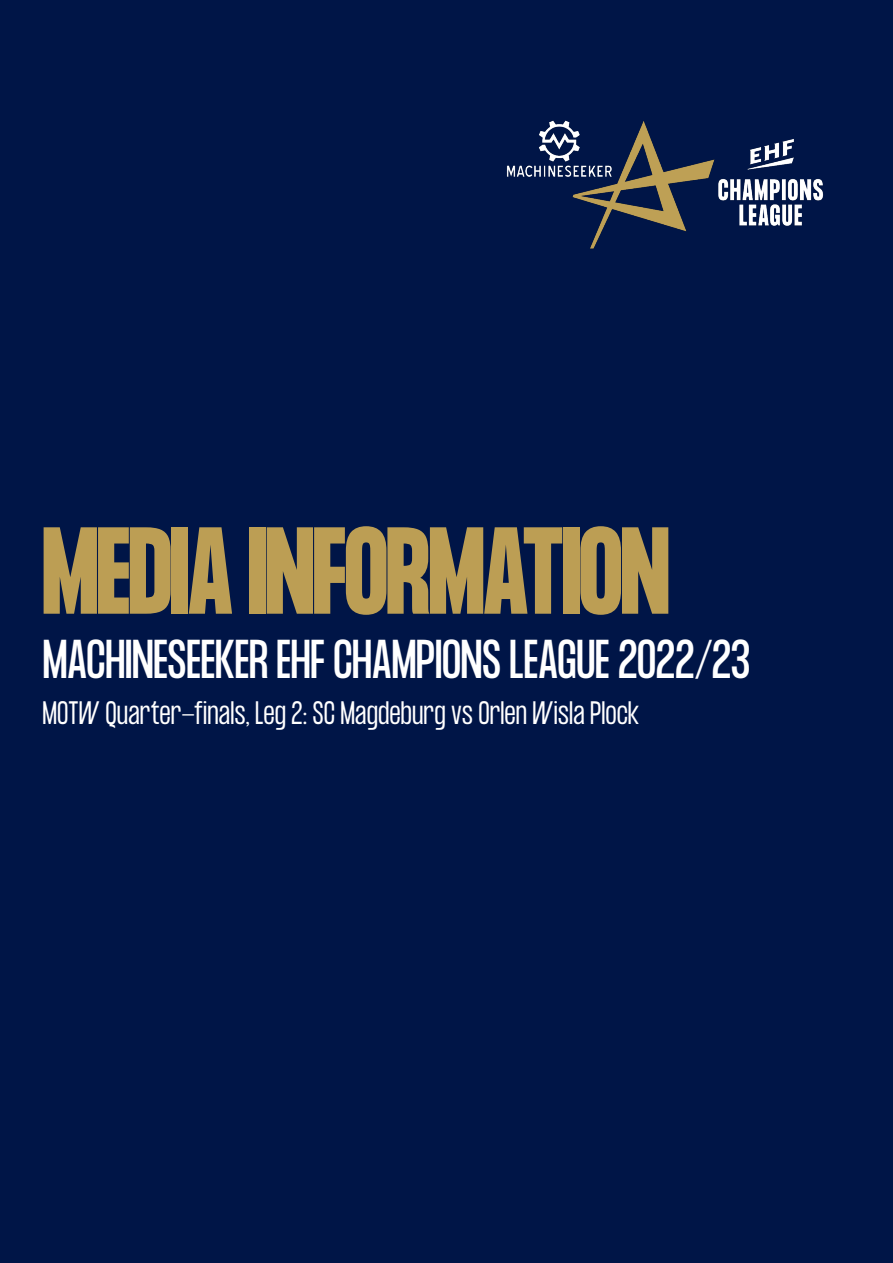
<style>
.page{position:relative;width:893px;height:1263px;background:#001547}
.page>*{position:absolute;margin:0;border:0;box-sizing:border-box;transform-origin:0 0}
.t1{font:700 108px "Formula Condensed";letter-spacing:-.01em;color:#bc9e54}
.t2{font:48px "Formula Condensed";letter-spacing:-.005em;color:#fff}
.Body{font:300 28.5px "Formula Condensed";color:#fff}
</style>
<div class="page">
<img style="left:506px;top:120px;width:318px;height:129px">
<p class="t1" style="left:43px;top:507px;width:628px">MEDIA INFORMATION</p>
<p class="t2" style="left:43px;top:630px;width:709px">MACHINESEEKER EHF CHAMPIONS LEAGUE 2022/23</p>
<p class="Body" style="left:43px;top:696px;width:599px">MOTW Quarter-finals, Leg 2: SC Magdeburg vs Orlen Wisla Plock</p>
</div>
